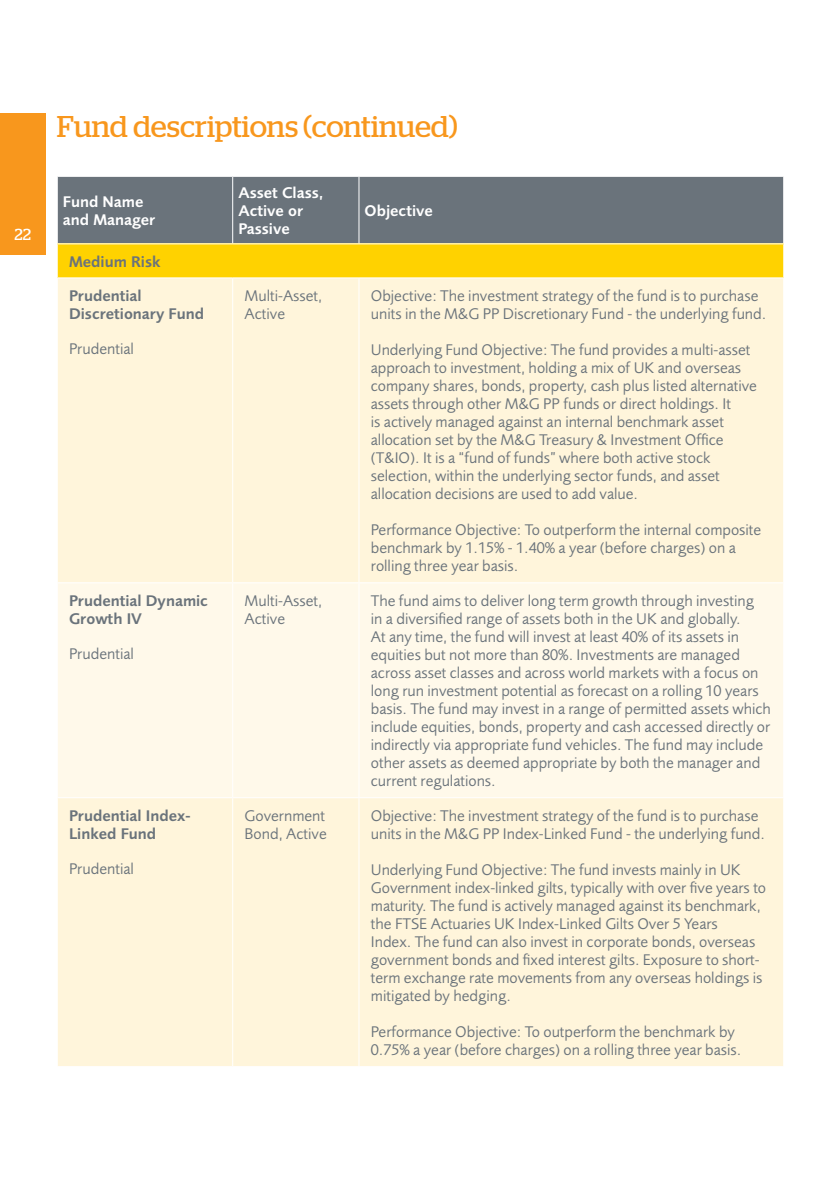
<style>
.page{position:relative;width:840px;height:1191px;background:#fff}
.page>*{position:absolute;margin:0;border:0;box-sizing:border-box;transform-origin:0 0}
.t1{font:30px "Stag";letter-spacing:-.005em;color:#f8971d}
.t2{font:16px/18px "Pru Sans";color:#6a737b}
.t3{font:600 16px/18px "Pru Sans";color:#6a737b}
.t4{font:600 16px/18px "Pru Sans";color:#fff}
.t5{font:16px "Stag";color:#fff}
</style>
<div class="page">
<div style="left:0;top:113px;width:45px;height:142px;background:#f8971d"></div>
<div style="left:58px;top:177px;width:724px;height:66px;background:#6a737b"></div>
<div style="left:57px;top:244px;width:726px;height:34px;background:#ffd200"></div>
<div style="left:58px;top:278px;width:724px;height:788px;background:#fff5db"></div>
<div style="left:58px;top:583px;width:724px;height:214px;background:#fff9ea"></div>
<hr style="left:782px;top:244px;width:1px;height:33px;background:#fff">
<hr style="left:57px;top:244px;width:1px;height:33px;background:#fff">
<hr style="left:232px;top:278px;width:1px;height:304px;background:#fff">
<hr style="left:232px;top:583px;width:1px;height:214px;background:#fff">
<hr style="left:232px;top:798px;width:1px;height:268px;background:#fff">
<hr style="left:57px;top:277px;width:175px;height:1px;background:#fff">
<hr style="left:232px;top:277px;width:127px;height:1px;background:#fff">
<hr style="left:359px;top:277px;width:424px;height:1px;background:#fff">
<hr style="left:358px;top:278px;width:1px;height:304px;background:#fff">
<hr style="left:57px;top:582px;width:175px;height:1px;background:#fff">
<hr style="left:232px;top:582px;width:127px;height:1px;background:#fff">
<hr style="left:359px;top:582px;width:424px;height:1px;background:#fff">
<hr style="left:358px;top:583px;width:1px;height:214px;background:#fff">
<hr style="left:57px;top:797px;width:175px;height:1px;background:#fff">
<hr style="left:232px;top:797px;width:127px;height:1px;background:#fff">
<hr style="left:359px;top:797px;width:424px;height:1px;background:#fff">
<hr style="left:358px;top:798px;width:1px;height:268px;background:#fff">
<hr style="left:232px;top:177px;width:1px;height:66px;background:#fff">
<hr style="left:358px;top:177px;width:1px;height:66px;background:#fff">
<p class="t5" style="left:14px;top:225px;width:18px">22</p>
<h1 class="t1" style="left:57px;top:109px;width:402px">Fund descriptions (continued)</h1>
<p class="t4" style="left:63px;top:193px;width:94px">Fund Name and Manager</p>
<p class="t4" style="left:238px;top:184px;width:87px">Asset Class,<br>Active or<br>Passive</p>
<p class="t4" style="left:364px;top:202px;width:70px">Objective</p>
<p class="t3" style="left:69px;top:244px;width:93px;line-height:34.4px">Medium Risk<br>Prudential</p>
<p class="t3" style="left:69px;top:305px;width:136px">Discretionary Fund</p>
<p class="t2" style="left:69px;top:340px;width:66px">Prudential</p>
<p class="t3" style="left:69px;top:592px;width:140px">Prudential Dynamic<br>Growth IV</p>
<p class="t2" style="left:69px;top:645px;width:66px">Prudential</p>
<p class="t3" style="left:69px;top:806px;width:123px">Prudential Index-<br>Linked Fund</p>
<p class="t2" style="left:69px;top:859px;width:66px">Prudential</p>
<p class="t2" style="left:244px;top:287px;width:79px">Multi-Asset,<br>Active</p>
<p class="t2" style="left:370px;top:287px;width:397px">Objective: The investment strategy of the fund is to purchase units in the M&amp;G PP Discretionary Fund - the underlying fund.</p>
<p class="t2" style="left:370px;top:341px;width:387px">Underlying Fund Objective: The fund provides a multi-asset approach to investment, holding a mix of UK and overseas company shares, bonds, property, cash plus listed alternative assets through other M&amp;G PP funds or direct holdings. It<br>is actively managed against an internal benchmark asset allocation set by the M&amp;G Treasury &amp; Investment Office (T&amp;IO). It is a “fund of funds” where both active stock selection, within the underlying sector funds, and asset allocation decisions are used to add value.</p>
<p class="t2" style="left:370px;top:521px;width:392px">Performance Objective: To outperform the internal composite benchmark by 1.15% - 1.40% a year (before charges) on a rolling three year basis.</p>
<p class="t2" style="left:244px;top:592px;width:79px">Multi-Asset,<br>Active</p>
<p class="t2" style="left:370px;top:592px;width:401px">The fund aims to deliver long term growth through investing<br>in a diversified range of assets both in the UK and globally.<br>At any time, the fund will invest at least 40% of its assets in equities but not more than 80%. Investments are managed across asset classes and across world markets with a focus on long run investment potential as forecast on a rolling 10 years basis. The fund may invest in a range of permitted assets which include equities, bonds, property and cash accessed directly or indirectly via appropriate fund vehicles. The fund may include other assets as deemed appropriate by both the manager and current regulations.</p>
<p class="t2" style="left:244px;top:807px;width:84px">Government<br>Bond, Active</p>
<p class="t2" style="left:370px;top:807px;width:395px">Objective: The investment strategy of the fund is to purchase units in the M&amp;G PP Index-Linked Fund - the underlying fund.</p>
<p class="t2" style="left:370px;top:861px;width:396px">Underlying Fund Objective: The fund invests mainly in UK Government index-linked gilts, typically with over five years to maturity. The fund is actively managed against its benchmark, the FTSE Actuaries UK Index-Linked Gilts Over 5 Years<br>Index. The fund can also invest in corporate bonds, overseas government bonds and fixed interest gilts. Exposure to short&shy;term exchange rate movements from any overseas holdings is mitigated by hedging.</p>
<p class="t2" style="left:370px;top:1023px;width:372px">Performance Objective: To outperform the benchmark by<br>0.75% a year (before charges) on a rolling three year basis.</p>
</div>
